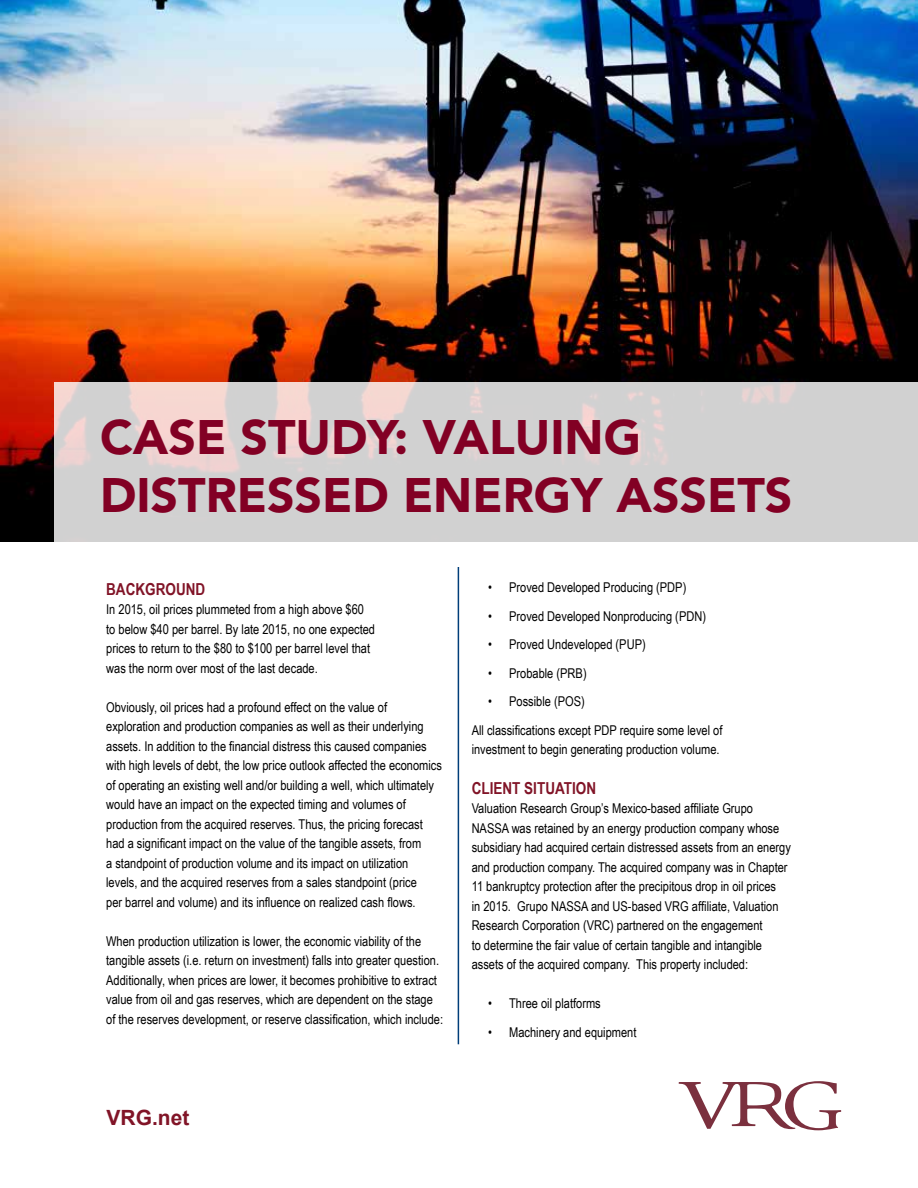
<style>
.page{position:relative;width:918px;height:1188px;background:#fff}
.page>*{position:absolute;margin:0;border:0;box-sizing:border-box;transform-origin:0 0}
.t1{font:900 48px/58.5px "Avenir LT Std";color:#820024}
.t2{font:700 21px "Arial";color:#811427}
.t3{font:700 16.5px "Arial Narrow";color:#811427}
.t4{font:13.5px/19.5px "Arial Narrow";color:#000}
</style>
<div class="page">
<img style="left:0;top:0;width:918px;height:542px">
<hr style="left:458px;top:567px;width:1px;height:477px;background:#003d79">
<svg style="left:679px;top:1081px;width:162px;height:49px"></svg>
<svg style="left:54px;top:382px;width:864px;height:160px;background:#d5d1d1"></svg>
<h1 class="t1" style="left:100px;top:408px;width:694px">CASE STUDY: VALUING<br>DISTRESSED ENERGY ASSETS</h1>
<p class="t3" style="left:106px;top:576px;width:101px">BACKGROUND</p>
<p class="t4" style="left:106px;top:599px;width:270px">In 2015, oil prices plummeted from a high above $60 to below $40 per barrel. By late 2015, no one expected prices to return to the $80 to $100 per barrel level that was the norm over most of the last decade.</p>
<p class="t4" style="left:106px;top:697px;width:337px">Obviously, oil prices had a profound effect on the value of exploration and production companies as well as their underlying assets. In addition to the financial distress this caused companies with high levels of debt, the low price outlook affected the economics of operating an existing well and/or building a well, which ultimately would have an impact on the expected timing and volumes of production from the acquired reserves. Thus, the pricing forecast had a significant impact on the value of the tangible assets, from<br>a standpoint of production volume and its impact on utilization levels, and the acquired reserves from a sales standpoint (price<br>per barrel and volume) and its influence on realized cash flows.</p>
<p class="t4" style="left:106px;top:931px;width:338px">When production utilization is lower, the economic viability of the tangible assets (i.e. return on investment) falls into greater question.<br>Additionally, when prices are lower, it becomes prohibitive to extract value from oil and gas reserves, which are dependent on the stage of the reserves development, or reserve classification, which include:</p>
<h2 class="t2" style="left:106px;top:1103px;width:84px">VRG.net</h2>
<p class="t4" style="left:488px;top:577px;width:200px">• Proved Developed Producing (PDP)</p>
<p class="t4" style="left:488px;top:606px;width:219px">• Proved Developed Nonproducing (PDN)</p>
<p class="t4" style="left:488px;top:634px;width:159px">• Proved Undeveloped (PUP)</p>
<p class="t4" style="left:488px;top:663px;width:100px">• Probable (PRB)</p>
<p class="t4" style="left:472px;top:687px;width:252px;line-height:28.5px;text-indent:16px">• Possible (POS)<br>All classifications except PDP require some level of</p>
<p class="t4" style="left:472px;top:739px;width:249px">investment to begin generating production volume.</p>
<p class="t3" style="left:472px;top:775px;width:126px">CLIENT SITUATION</p>
<p class="t4" style="left:472px;top:798px;width:321px">Valuation Research Group’s Mexico-based affiliate Grupo NASSA was retained by an energy production company whose subsidiary had acquired certain distressed assets from an energy and production company. The acquired company was in Chapter 11 bankruptcy protection after the precipitous drop in oil prices<br>in 2015. Grupo NASSA and US-based VRG affiliate, Valuation Research Corporation (VRC) partnered on the engagement<br>to determine the fair value of certain tangible and intangible assets of the acquired company. This property included:</p>
<p class="t4" style="left:488px;top:993px;width:114px">• Three oil platforms</p>
<p class="t4" style="left:488px;top:1022px;width:150px">• Machinery and equipment</p>
</div>
